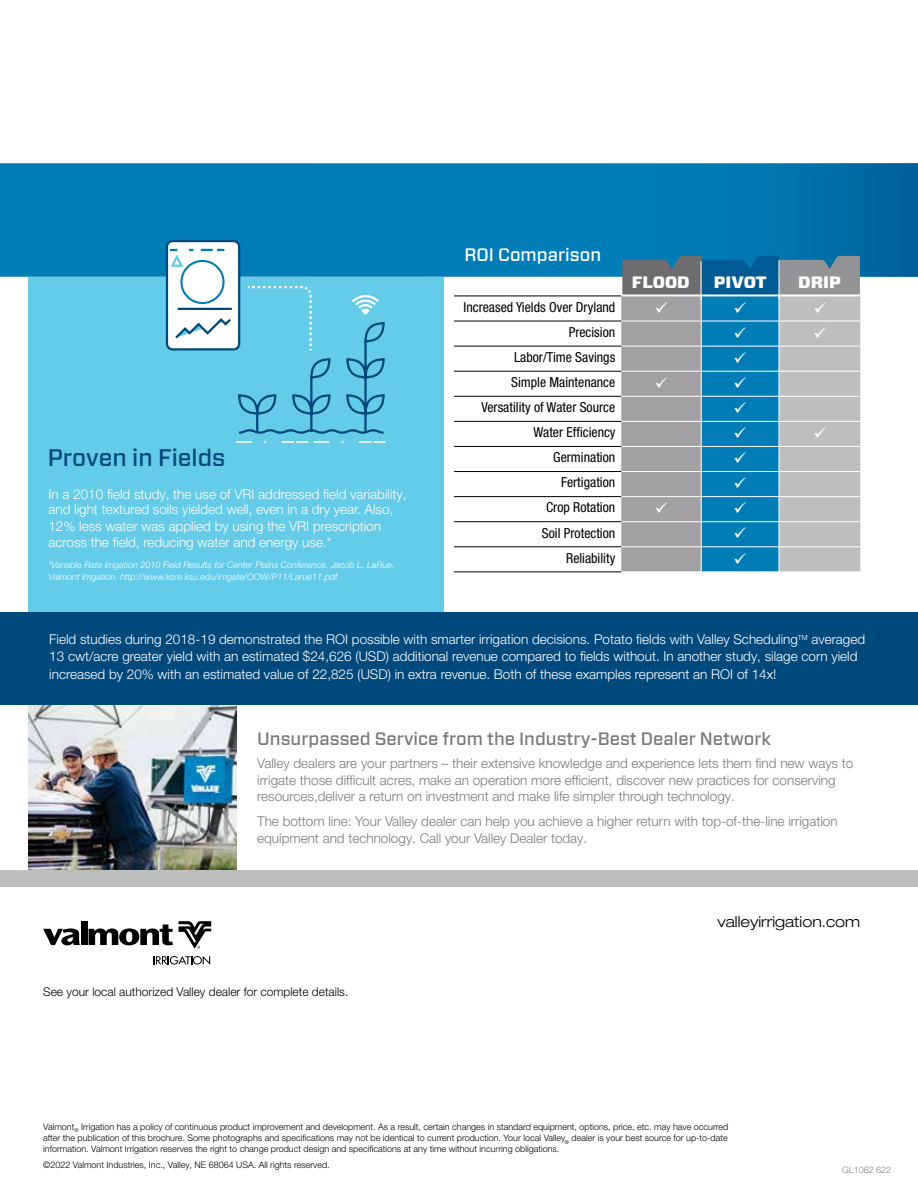
<style>
.page{position:relative;width:918px;height:1188px;background:#fff}
.page>*{position:absolute;margin:0;border:0;box-sizing:border-box;transform-origin:0 0}
.t1{font:500 24px "Forza";color:#00497c}
.t2{font:500 18px "Forza";color:#787b7d}
.t3{font:500 18px "Forza";color:#fff}
.t4{font:900 16.5px "Forza";color:#fff}
.t5{font:300 expanded 15px "Helvetica Neue LT Pro";color:#000}
.t6{font:condensed 13.8px "Helvetica Neue LT Pro";color:#000}
.t7{font:300 13.5px/16.2px "Helvetica Neue LT Pro";color:#fff}
.t8{font:300 13.5px/16.5px "Helvetica Neue LT Pro";color:#787b7d}
.t9{font:300 12px "Helvetica Neue LT Pro";color:#000}
.t10{font:300 9px/10.8px "Helvetica Neue LT Pro";color:#000;text-align:justify}
.t11{font:italic 300 9px/12px "Helvetica Neue LT Pro";color:#fff}
.t12{font:300 9px "Helvetica Neue LT Pro";color:#808285}
</style>
<div class="page">
<img style="left:28px;top:705px;width:208px;height:165px">
<div style="left:0;top:163px;width:918px;height:114px;background:#007db6"></div>
<div style="left:645px;top:163px;width:273px;height:114px;background:linear-gradient(to right,#0081ba,#00639c)"></div>
<div style="left:28px;top:278px;width:416px;height:337px;background:#64cbe8"></div>
<div style="left:0;top:612px;width:918px;height:93px;background:#00497c"></div>
<svg style="left:153px;top:956px;width:57px;height:9px"></svg>
<svg style="left:43px;top:928px;width:37px;height:17px"></svg>
<div style="left:81px;top:921px;width:6px;height:24px;background:#000"></div>
<svg style="left:89px;top:921px;width:122px;height:28px"></svg>
<hr style="left:454px;top:296px;width:167px;height:1px;background:#000">
<hr style="left:454px;top:321px;width:167px;height:1px;background:#000">
<hr style="left:454px;top:346px;width:167px;height:1px;background:#000">
<hr style="left:454px;top:371px;width:167px;height:1px;background:#000">
<hr style="left:454px;top:396px;width:167px;height:1px;background:#000">
<hr style="left:454px;top:421px;width:167px;height:1px;background:#000">
<hr style="left:454px;top:446px;width:167px;height:1px;background:#000">
<hr style="left:454px;top:471px;width:167px;height:1px;background:#000">
<hr style="left:454px;top:496px;width:167px;height:1px;background:#000">
<hr style="left:454px;top:521px;width:167px;height:1px;background:#000">
<hr style="left:454px;top:547px;width:167px;height:1px;background:#000">
<hr style="left:454px;top:572px;width:167px;height:1px;background:#000">
<svg style="left:236px;top:441px;width:72px;height:2px"></svg>
<svg style="left:165px;top:240px;width:221px;height:194px"></svg>
<div style="left:180px;top:260px;width:45px;height:44px;border:2px solid #007db5;border-radius:50%"></div>
<svg style="left:314px;top:441px;width:72px;height:2px"></svg>
<div style="left:0;top:870px;width:918px;height:17px;background:#bdbfbf"></div>
<svg style="left:621px;top:256px;width:240px;height:316px;background:#779db0"></svg>
<h1 class="t1" style="left:48px;top:441px;width:179px">Proven in Fields</h1>
<p class="t7" style="left:48px;top:486px;width:360px">In a 2010 field study, the use of VRI addressed field variability, and light textured soils yielded well, even in a dry year. Also, 12% less water was applied by using the VRI prescription across the field, reducing water and energy use.*</p>
<p class="t11" style="left:48px;top:559px;width:348px">*Variable Rate Irrigation 2010 Field Results for Center Plains Conference. Jacob L. LaRue,<br>Valmont Irrigation. http://www.ksre.ksu.edu/irrigate/OOW/P11/Larue11.pdf</p>
<h2 class="t3" style="left:464px;top:242px;width:138px">ROI Comparison</h2>
<p class="t6" style="left:464px;top:299px;width:153px">Increased Yields Over Dryland</p>
<p class="t6" style="left:569px;top:324px;width:48px">Precision</p>
<p class="t6" style="left:514px;top:349px;width:103px">Labor/Time Savings</p>
<p class="t6" style="left:511px;top:374px;width:106px">Simple Maintenance</p>
<p class="t6" style="left:481px;top:399px;width:135px">Versatility of Water Source</p>
<p class="t6" style="left:533px;top:424px;width:83px">Water Efficiency</p>
<p class="t6" style="left:553px;top:449px;width:64px">Germination</p>
<p class="t6" style="left:561px;top:474px;width:56px">Fertigation</p>
<p class="t6" style="left:546px;top:499px;width:71px">Crop Rotation</p>
<p class="t6" style="left:542px;top:525px;width:75px">Soil Protection</p>
<p class="t6" style="left:566px;top:550px;width:51px">Reliability</p>
<p class="t4" style="left:632px;top:271px;width:59px">FLOOD</p>
<p class="t4" style="left:714px;top:271px;width:54px">PIVOT</p>
<p class="t4" style="left:798px;top:271px;width:44px">DRIP</p>
<p class="t7" style="left:49px;top:631px;width:817px">Field studies during 2018-19 demonstrated the ROI possible with smarter irrigation decisions. Potato fields with Valley Scheduling<sup>TM</sup> averaged<br>13 cwt/acre greater yield with an estimated $24,626 (USD) additional revenue compared to fields without. In another study, silage corn yield</p>
<p class="t7" style="left:49px;top:666px;width:729px">increased by 20% with an estimated value of 22,825 (USD) in extra revenue. Both of these examples represent an ROI of 14x!</p>
<h2 class="t2" style="left:257px;top:727px;width:516px">Unsurpassed Service from the Industry-Best Dealer Network</h2>
<p class="t8" style="left:257px;top:755px;width:598px">Valley dealers are your partners – their extensive knowledge and experience lets them find new ways to irrigate those difficult acres, make an operation more efficient, discover new practices for conserving resources,deliver a return on investment and make life simpler through technology.</p>
<p class="t8" style="left:257px;top:813px;width:582px">The bottom line: Your Valley dealer can help you achieve a higher return with top-of-the-line irrigation equipment and technology. Call your Valley Dealer today.</p>
<p class="t9" style="left:43px;top:984px;width:307px">See your local authorized Valley dealer for complete details.</p>
<p class="t5" style="left:717px;top:912px;width:144px">valleyirrigation.com</p>
<p class="t10" style="left:43px;top:1121px;width:687px">Valmont<sub>®</sub> Irrigation has a policy of continuous product improvement and development. As a result, certain changes in standard equipment, options, price, etc. may have occurred after the publication of this brochure. Some photographs and specifications may not be identical to current production. Your local Valley<sub>®</sub> dealer is your best source for up-to-date information. Valmont Irrigation reserves the right to change product design and specifications at any time without incurring obligations.</p>
<p class="t10" style="left:43px;top:1160px;width:288px">©2022 Valmont Industries, Inc., Valley, NE 68064 USA. All rights reserved.</p>
<p class="t12" style="left:842px;top:1164px;width:51px">GL1062 622</p>
</div>
